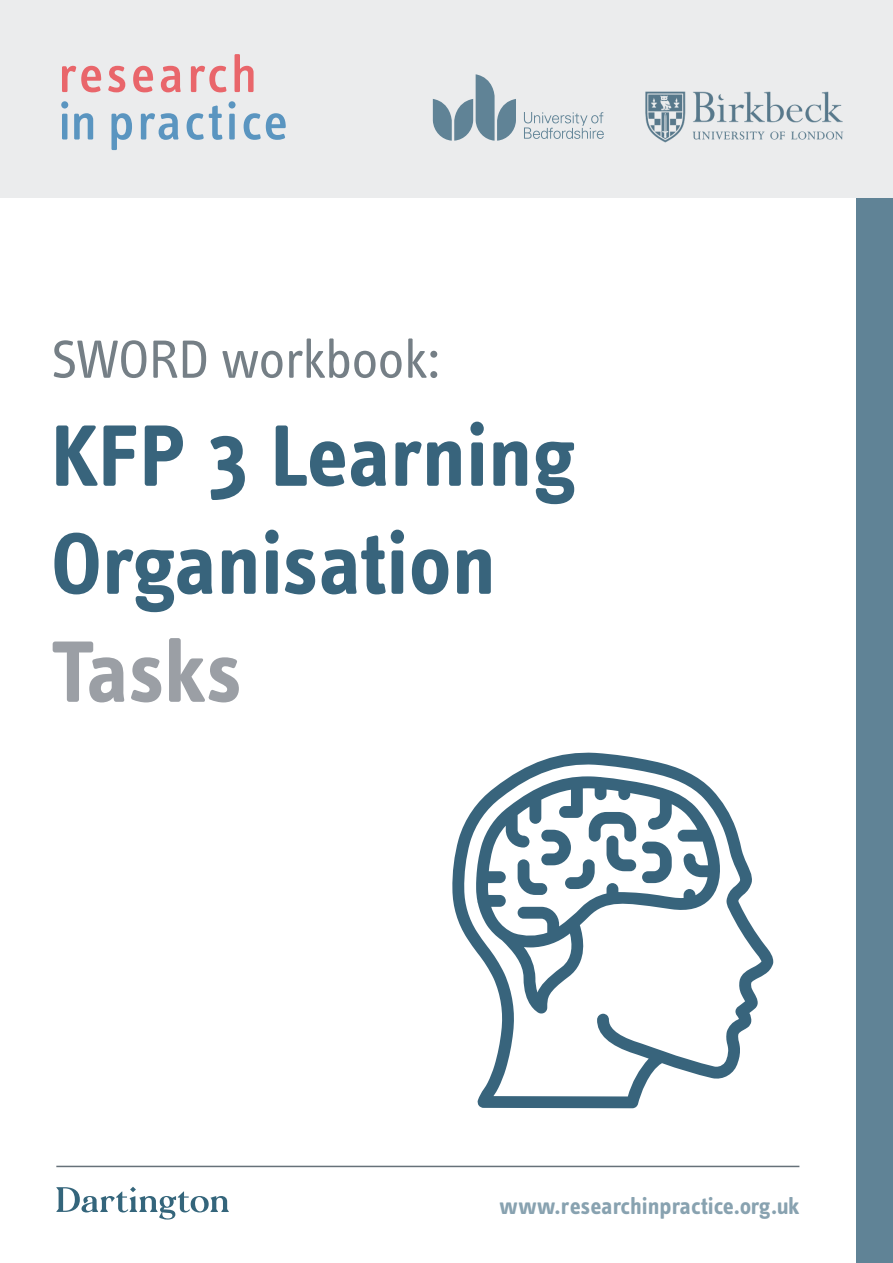
<style>
.page{position:relative;width:893px;height:1263px;background:#fff}
.page>*{position:absolute;margin:0;border:0;box-sizing:border-box;transform-origin:0 0}
.t1{font:700 90px/108px "Info Text Pro";letter-spacing:-.005em;color:#38647c}
.t2{font:55.5px "Info Text Pro";letter-spacing:-.015em;color:#757f86}
.t3{font:500 53.7px/47.4px "Info Text Pro";letter-spacing:.045em;color:#5a95c0}
.Sub_heading{font:700 24px "Info Text Pro";color:#88a2b0}
.s1{color:#e9666b}
.s2{color:#9b9fa5}
</style>
<div class="page">
<svg style="left:452px;top:752px;width:322px;height:356px"></svg>
<svg style="left:476px;top:776px;width:247px;height:238px"></svg>
<hr style="left:56px;top:1166px;width:743px;height:1px;background:#667179">
<svg style="left:56px;top:1187px;width:173px;height:32px"></svg>
<div style="left:857px;top:197px;width:36px;height:1066px;background:#608396"></div>
<div style="left:0;top:0;width:893px;height:197px;background:#ebeced"></div>
<img style="left:645px;top:91px;width:199px;height:52px">
<svg style="left:433px;top:74px;width:83px;height:67px"></svg>
<svg style="left:524px;top:112px;width:80px;height:27px"></svg>
<p class="t3" style="left:58px;top:49px;width:231px"><span class="s1">research </span>in practice</p>
<p class="t2" style="left:51px;top:326px;width:391px">SWORD workbook:</p>
<p class="t1" style="left:51px;top:401px;width:527px">KFP 3 Learning<br>Organisation<br><span class="s2">Tasks</span></p>
<p class="Sub_heading" style="left:499px;top:1192px;width:302px">www.researchinpractice.org.uk</p>
</div>
